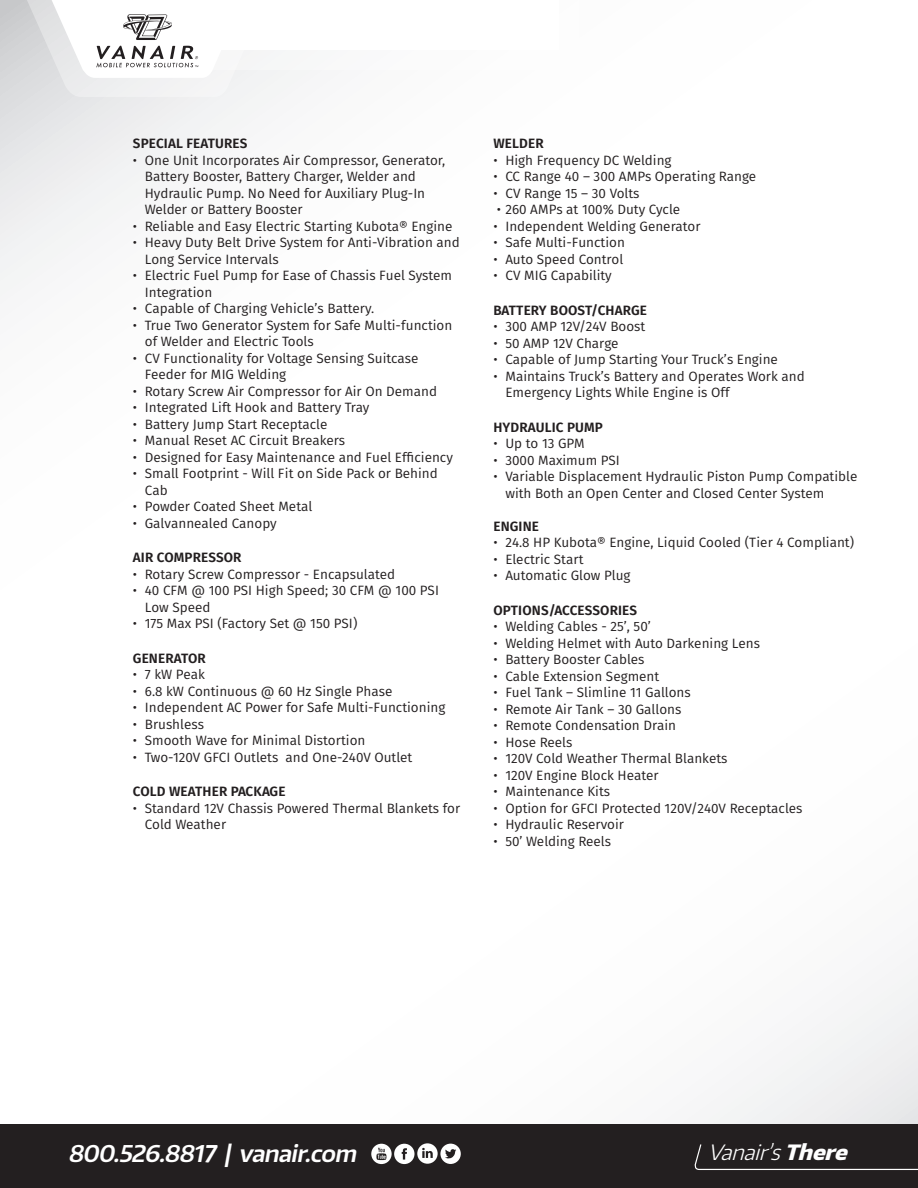
<style>
.page{position:relative;width:918px;height:1188px;background:#fff}
.page>*{position:absolute;margin:0;border:0;box-sizing:border-box;transform-origin:0 0}
.t1{font:italic 600 23.1px "Encode Sans Normal";color:#fff}
.t2{font:italic 300 21.15px "Encode Sans Normal";color:#fff}
.t3{font:13.5px/16.5px "Fira Sans";color:#231f20}
.t4{font:600 13.5px "Fira Sans";letter-spacing:.01em;color:#231f20}
.s1{font-weight:800}
</style>
<div class="page">
<svg style="left:20px;top:0;width:253px;height:98px"></svg>
<div style="left:212px;top:0;width:367px;height:69px;background:#fff"></div>
<div style="left:0;top:1124px;width:918px;height:64px;background:#231f20"></div>
<svg style="left:694px;top:1144px;width:224px;height:26px"></svg>
<svg style="left:371px;top:1143px;width:90px;height:21px"></svg>
<p class="t4" style="left:133px;top:134px;width:116px">SPECIAL FEATURES</p>
<p class="t3" style="left:145px;top:152px;width:302px;text-indent:-12px">• One Unit Incorporates Air Compressor, Generator, Battery Booster, Battery Charger, Welder and Hydraulic Pump. No Need for Auxiliary Plug-In Welder or Battery Booster</p>
<p class="t3" style="left:133px;top:218px;width:321px">• Reliable and Easy Electric Starting Kubota® Engine</p>
<p class="t3" style="left:145px;top:234px;width:316px;text-indent:-12px">• Heavy Duty Belt Drive System for Anti-Vibration and<br>Long Service Intervals</p>
<p class="t3" style="left:145px;top:267px;width:309px;text-indent:-12px">• Electric Fuel Pump for Ease of Chassis Fuel System<br>Integration</p>
<p class="t3" style="left:133px;top:300px;width:243px">• Capable of Charging Vehicle’s Battery.</p>
<p class="t3" style="left:145px;top:317px;width:309px;text-indent:-12px">• True Two Generator System for Safe Multi-function of Welder and Electric Tools</p>
<p class="t3" style="left:145px;top:350px;width:275px;text-indent:-12px">• CV Functionality for Voltage Sensing Suitcase<br>Feeder for MIG Welding</p>
<p class="t3" style="left:133px;top:383px;width:306px">• Rotary Screw Air Compressor for Air On Demand</p>
<p class="t3" style="left:133px;top:399px;width:238px">• Integrated Lift Hook and Battery Tray</p>
<p class="t3" style="left:133px;top:416px;width:196px">• Battery Jump Start Receptacle</p>
<p class="t3" style="left:133px;top:432px;width:214px">• Manual Reset AC Circuit Breakers</p>
<p class="t3" style="left:133px;top:449px;width:322px">• Designed for Easy Maintenance and Fuel Efficiency</p>
<p class="t3" style="left:145px;top:465px;width:295px;text-indent:-12px">• Small Footprint - Will Fit on Side Pack or Behind<br>Cab</p>
<p class="t3" style="left:133px;top:498px;width:181px">• Powder Coated Sheet Metal</p>
<p class="t3" style="left:133px;top:515px;width:145px">• Galvannealed Canopy</p>
<p class="t4" style="left:133px;top:548px;width:110px">AIR COMPRESSOR</p>
<p class="t3" style="left:133px;top:566px;width:264px">• Rotary Screw Compressor - Encapsulated</p>
<p class="t3" style="left:145px;top:582px;width:296px;text-indent:-12px">• 40 CFM @ 100 PSI High Speed; 30 CFM @ 100 PSI<br>Low Speed</p>
<p class="t3" style="left:133px;top:615px;width:226px">• 175 Max PSI (Factory Set @ 150 PSI)</p>
<p class="t4" style="left:133px;top:649px;width:74px">GENERATOR</p>
<p class="t3" style="left:133px;top:666px;width:74px">• 7 kW Peak</p>
<p class="t3" style="left:133px;top:683px;width:261px">• 6.8 kW Continuous @ 60 Hz Single Phase</p>
<p class="t3" style="left:133px;top:699px;width:314px">• Independent AC Power for Safe Multi-Functioning</p>
<p class="t3" style="left:133px;top:716px;width:73px">• Brushless</p>
<p class="t3" style="left:133px;top:732px;width:234px">• Smooth Wave for Minimal Distortion</p>
<p class="t3" style="left:133px;top:749px;width:281px">• Two-120V GFCI Outlets and One-240V Outlet</p>
<p class="t4" style="left:133px;top:782px;width:154px">COLD WEATHER PACKAGE</p>
<p class="t3" style="left:145px;top:800px;width:317px;text-indent:-12px">• Standard 12V Chassis Powered Thermal Blankets for<br>Cold Weather</p>
<p class="t4" style="left:493px;top:134px;width:52px">WELDER</p>
<p class="t3" style="left:493px;top:152px;width:180px">• High Frequency DC Welding</p>
<p class="t3" style="left:493px;top:168px;width:264px">• CC Range 40 – 300 AMPs Operating Range</p>
<p class="t3" style="left:493px;top:185px;width:148px">• CV Range 15 – 30 Volts</p>
<p class="t3" style="left:497px;top:201px;width:185px">• 260 AMPs at 100% Duty Cycle</p>
<p class="t3" style="left:493px;top:218px;width:209px">• Independent Welding Generator</p>
<p class="t3" style="left:493px;top:234px;width:133px">• Safe Multi-Function</p>
<p class="t3" style="left:493px;top:251px;width:132px">• Auto Speed Control</p>
<p class="t3" style="left:493px;top:267px;width:120px">• CV MIG Capability</p>
<p class="t4" style="left:493px;top:301px;width:155px">BATTERY BOOST/CHARGE</p>
<p class="t3" style="left:493px;top:318px;width:153px">• 300 AMP 12V/24V Boost</p>
<p class="t3" style="left:493px;top:335px;width:127px">• 50 AMP 12V Charge</p>
<p class="t3" style="left:493px;top:351px;width:286px">• Capable of Jump Starting Your Truck’s Engine</p>
<p class="t3" style="left:505px;top:368px;width:301px;text-indent:-12px">• Maintains Truck’s Battery and Operates Work and<br>Emergency Lights While Engine is Off</p>
<p class="t4" style="left:493px;top:418px;width:111px">HYDRAULIC PUMP</p>
<p class="t3" style="left:493px;top:435px;width:93px">• Up to 13 GPM</p>
<p class="t3" style="left:493px;top:452px;width:128px">• 3000 Maximum PSI</p>
<p class="t3" style="left:505px;top:468px;width:354px;text-indent:-12px">• Variable Displacement Hydraulic Piston Pump Compatible with Both an Open Center and Closed Center System</p>
<p class="t4" style="left:493px;top:517px;width:47px">ENGINE</p>
<p class="t3" style="left:493px;top:534px;width:362px">• 24.8 HP Kubota® Engine, Liquid Cooled (Tier 4 Compliant)</p>
<p class="t3" style="left:493px;top:551px;width:92px">• Electric Start</p>
<p class="t3" style="left:493px;top:567px;width:139px">• Automatic Glow Plug</p>
<p class="t4" style="left:493px;top:601px;width:145px">OPTIONS/ACCESSORIES</p>
<p class="t3" style="left:493px;top:618px;width:159px">• Welding Cables - 25’, 50’</p>
<p class="t3" style="left:493px;top:635px;width:268px">• Welding Helmet with Auto Darkening Lens</p>
<p class="t3" style="left:493px;top:651px;width:153px">• Battery Booster Cables</p>
<p class="t3" style="left:493px;top:668px;width:167px">• Cable Extension Segment</p>
<p class="t3" style="left:493px;top:684px;width:199px">• Fuel Tank – Slimline 11 Gallons</p>
<p class="t3" style="left:493px;top:701px;width:189px">• Remote Air Tank – 30 Gallons</p>
<p class="t3" style="left:493px;top:717px;width:184px">• Remote Condensation Drain</p>
<p class="t3" style="left:493px;top:734px;width:81px">• Hose Reels</p>
<p class="t3" style="left:493px;top:750px;width:236px">• 120V Cold Weather Thermal Blankets</p>
<p class="t3" style="left:493px;top:767px;width:167px">• 120V Engine Block Heater</p>
<p class="t3" style="left:493px;top:783px;width:118px">• Maintenance Kits</p>
<p class="t3" style="left:493px;top:800px;width:311px">• Option for GFCI Protected 120V/240V Receptacles</p>
<p class="t3" style="left:493px;top:816px;width:132px">• Hydraulic Reservoir</p>
<p class="t3" style="left:493px;top:833px;width:119px">• 50’ Welding Reels</p>
<p class="t1" style="left:68px;top:1138px;width:295px">800.526.8817 | vanair.com</p>
<p class="t2" style="left:708px;top:1138px;width:147px">Vanair’s <span class="s1">There</span></p>
</div>
